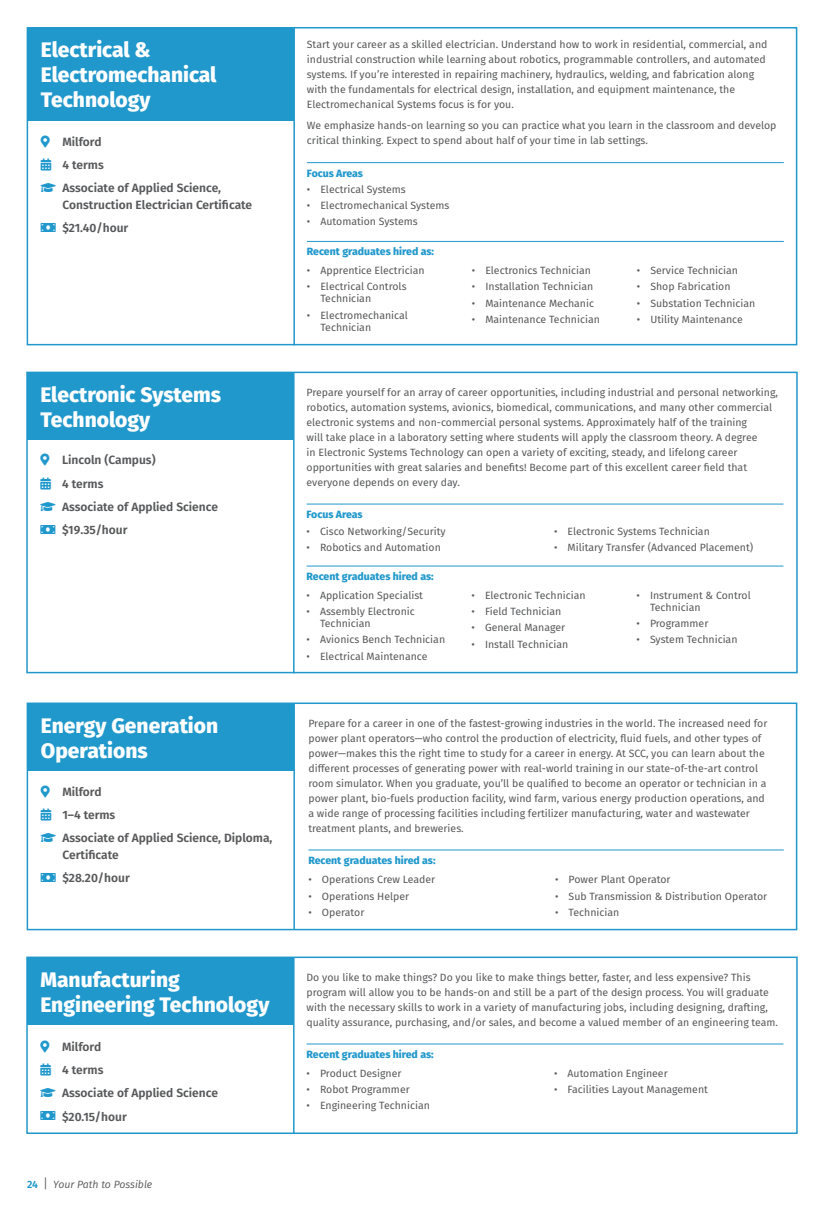
<style>
.page{position:relative;width:824px;height:1215px;background:#fff}
.page>*{position:absolute;margin:0;border:0;box-sizing:border-box;transform-origin:0 0}
.t1{font:800 21px/25.2px "Fira Sans";color:#fff}
.t2{font:600 12px/16.5px "Fira Sans";color:#57585a}
.Description{font:10.5px/15px "Fira Sans";color:#57585a}
.Subhead_Line_Above{font:800 10.5px "Fira Sans";color:#2198cc}
.t3{font:italic 10.5px "Fira Sans";color:#57585a}
.s1{color:#2198cc}
.s2{font-weight:600;font-style:normal;color:#2198cc}
.s3{font-style:normal;font-size:13.2px}
</style>
<div class="page">
<div style="left:27px;top:27px;width:770px;height:318px;border:2px solid #2198cc"></div>
<div style="left:27px;top:28px;width:267px;height:93px;background:#2198cc"></div>
<hr style="left:307px;top:162px;width:476px;height:1px;background:#2198cc">
<hr style="left:307px;top:241px;width:476px;height:1px;background:#2198cc">
<hr style="left:293px;top:28px;width:2px;height:317px;background:#2198cc">
<div style="left:26px;top:957px;width:771px;height:177px;border:2px solid #2198cc"></div>
<div style="left:27px;top:957px;width:267px;height:68px;background:#2198cc"></div>
<hr style="left:306px;top:1044px;width:477px;height:1px;background:#2198cc">
<hr style="left:293px;top:957px;width:1px;height:176px;background:#2198cc">
<div style="left:27px;top:703px;width:770px;height:227px;border:2px solid #2198cc"></div>
<div style="left:27px;top:703px;width:267px;height:68px;background:#2198cc"></div>
<hr style="left:308px;top:850px;width:475px;height:1px;background:#2198cc">
<hr style="left:293px;top:703px;width:2px;height:226px;background:#2198cc">
<div style="left:26px;top:372px;width:771px;height:301px;border:2px solid #2198cc"></div>
<div style="left:27px;top:372px;width:267px;height:68px;background:#2198cc"></div>
<hr style="left:306px;top:504px;width:477px;height:1px;background:#2198cc">
<hr style="left:293px;top:372px;width:1px;height:301px;background:#2198cc">
<hr style="left:306px;top:566px;width:477px;height:1px;background:#2198cc">
<p class="t1" style="left:41px;top:35px;width:177px">Electrical &amp;<br>Electromechanical<br>Technology</p>
<p class="t2" style="left:62px;top:132px;width:41px">Milford</p>
<p class="t2" style="left:41px;top:156px;width:64px"><span class="s1">▲</span> 4 terms</p>
<p class="t2" style="left:62px;top:179px;width:191px">Associate of Applied Science,<br>Construction Electrician Certificate</p>
<p class="t2" style="left:62px;top:219px;width:67px">$21.40/hour</p>
<p class="t1" style="left:40px;top:380px;width:182px">Electronic Systems<br>Technology</p>
<p class="t2" style="left:62px;top:451px;width:95px">Lincoln (Campus)</p>
<p class="t2" style="left:41px;top:475px;width:64px"><span class="s1">▲</span> 4 terms</p>
<p class="t2" style="left:62px;top:498px;width:157px">Associate of Applied Science</p>
<p class="t2" style="left:62px;top:521px;width:67px">$19.35/hour</p>
<p class="t1" style="left:41px;top:711px;width:179px">Energy Generation<br>Operations</p>
<p class="t2" style="left:62px;top:783px;width:41px">Milford</p>
<p class="t2" style="left:41px;top:806px;width:76px"><span class="s1">▲</span> 1–4 terms</p>
<p class="t2" style="left:62px;top:829px;width:211px">Associate of Applied Science, Diploma,<br>Certificate</p>
<p class="t2" style="left:62px;top:869px;width:69px">$28.20/hour</p>
<p class="t1" style="left:40px;top:965px;width:230px">Manufacturing<br>Engineering Technology</p>
<p class="t2" style="left:62px;top:1038px;width:41px">Milford</p>
<p class="t2" style="left:41px;top:1061px;width:64px"><span class="s1">▲</span> 4 terms</p>
<p class="t2" style="left:62px;top:1084px;width:157px">Associate of Applied Science</p>
<p class="t2" style="left:62px;top:1107px;width:66px">$20.15/hour</p>
<p class="t3" style="left:27px;top:1177px;width:127px"><span class="s2">24</span> <span class="s3">|</span> Your Path to Possible</p>
<p class="Description" style="left:307px;top:36px;width:462px">Start your career as a skilled electrician. Understand how to work in residential, commercial, and industrial construction while learning about robotics, programmable controllers, and automated systems. If you’re interested in repairing machinery, hydraulics, welding, and fabrication along with the fundamentals for electrical design, installation, and equipment maintenance, the Electromechanical Systems focus is for you.</p>
<p class="Description" style="left:307px;top:118px;width:471px">We emphasize hands-on learning so you can practice what you learn in the classroom and develop critical thinking. Expect to spend about half of your time in lab settings.</p>
<p class="Subhead_Line_Above" style="left:307px;top:164px;width:57px">Focus Areas</p>
<p class="Description" style="left:307px;top:181px;width:100px">• Electrical Systems</p>
<p class="Description" style="left:307px;top:198px;width:144px">• Electromechanical Systems</p>
<p class="Description" style="left:307px;top:214px;width:112px">• Automation Systems</p>
<p class="Subhead_Line_Above" style="left:307px;top:243px;width:129px">Recent graduates hired as:</p>
<p class="Description" style="left:307px;top:262px;width:119px">• Apprentice Electrician</p>
<p class="Description" style="left:320px;top:280px;width:88px;line-height:12px;text-indent:-14px">• Electrical Controls<br>Technician</p>
<p class="Description" style="left:320px;top:309px;width:89px;line-height:12px;text-indent:-14px">• Electromechanical<br>Technician</p>
<p class="Description" style="left:472px;top:262px;width:120px">• Electronics Technician</p>
<p class="Description" style="left:472px;top:279px;width:123px">• Installation Technician</p>
<p class="Description" style="left:472px;top:295px;width:124px">• Maintenance Mechanic</p>
<p class="Description" style="left:472px;top:311px;width:129px">• Maintenance Technician</p>
<p class="Description" style="left:636px;top:262px;width:103px">• Service Technician</p>
<p class="Description" style="left:636px;top:279px;width:95px">• Shop Fabrication</p>
<p class="Description" style="left:636px;top:295px;width:120px">• Substation Technician</p>
<p class="Description" style="left:636px;top:311px;width:107px">• Utility Maintenance</p>
<p class="Description" style="left:306px;top:384px;width:473px">Prepare yourself for an array of career opportunities, including industrial and personal networking, robotics, automation systems, avionics, biomedical, communications, and many other commercial electronic systems and non-commercial personal systems. Approximately half of the training<br>will take place in a laboratory setting where students will apply the classroom theory. A degree<br>in Electronic Systems Technology can open a variety of exciting, steady, and lifelong career opportunities with great salaries and benefits! Become part of this excellent career field that everyone depends on every day.</p>
<p class="Subhead_Line_Above" style="left:306px;top:505px;width:57px">Focus Areas</p>
<p class="Description" style="left:306px;top:523px;width:141px">• Cisco Networking/Security</p>
<p class="Description" style="left:306px;top:540px;width:136px">• Robotics and Automation</p>
<p class="Description" style="left:554px;top:523px;width:157px">• Electronic Systems Technician</p>
<p class="Description" style="left:554px;top:540px;width:201px">• Military Transfer (Advanced Placement)</p>
<p class="Subhead_Line_Above" style="left:306px;top:567px;width:129px">Recent graduates hired as:</p>
<p class="Description" style="left:306px;top:587px;width:118px">• Application Specialist</p>
<p class="Description" style="left:320px;top:605px;width:96px;line-height:12px;text-indent:-14px">• Assembly Electronic<br>Technician</p>
<p class="Description" style="left:306px;top:632px;width:140px">• Avionics Bench Technician</p>
<p class="Description" style="left:306px;top:648px;width:122px">• Electrical Maintenance</p>
<p class="Description" style="left:471px;top:587px;width:116px">• Electronic Technician</p>
<p class="Description" style="left:471px;top:603px;width:91px">• Field Technician</p>
<p class="Description" style="left:471px;top:620px;width:95px">• General Manager</p>
<p class="Description" style="left:471px;top:636px;width:98px">• Install Technician</p>
<p class="Description" style="left:650px;top:589px;width:102px;line-height:12px;text-indent:-14px">• Instrument &amp; Control<br>Technician</p>
<p class="Description" style="left:636px;top:615px;width:73px">• Programmer</p>
<p class="Description" style="left:636px;top:632px;width:102px">• System Technician</p>
<p class="Description" style="left:308px;top:715px;width:460px">Prepare for a career in one of the fastest-growing industries in the world. The increased need for power plant operators—who control the production of electricity, fluid fuels, and other types of power—makes this the right time to study for a career in energy. At SCC, you can learn about the different processes of generating power with real-world training in our state-of-the-art control room simulator. When you graduate, you’ll be qualified to become an operator or technician in a power plant, bio-fuels production facility, wind farm, various energy production operations, and a wide range of processing facilities including fertilizer manufacturing, water and wastewater treatment plants, and breweries.</p>
<p class="Subhead_Line_Above" style="left:308px;top:851px;width:129px">Recent graduates hired as:</p>
<p class="Description" style="left:308px;top:872px;width:128px">• Operations Crew Leader</p>
<p class="Description" style="left:308px;top:888px;width:102px">• Operations Helper</p>
<p class="Description" style="left:308px;top:905px;width:57px">• Operator</p>
<p class="Description" style="left:555px;top:872px;width:117px">• Power Plant Operator</p>
<p class="Description" style="left:555px;top:888px;width:214px">• Sub Transmission &amp; Distribution Operator</p>
<p class="Description" style="left:555px;top:905px;width:66px">• Technician</p>
<p class="Description" style="left:306px;top:969px;width:473px">Do you like to make things? Do you like to make things better, faster, and less expensive? This program will allow you to be hands-on and still be a part of the design process. You will graduate with the necessary skills to work in a variety of manufacturing jobs, including designing, drafting, quality assurance, purchasing, and/or sales, and become a valued member of an engineering team.</p>
<p class="Subhead_Line_Above" style="left:306px;top:1045px;width:129px">Recent graduates hired as:</p>
<p class="Description" style="left:306px;top:1065px;width:96px">• Product Designer</p>
<p class="Description" style="left:306px;top:1081px;width:105px">• Robot Programmer</p>
<p class="Description" style="left:306px;top:1098px;width:125px">• Engineering Technician</p>
<p class="Description" style="left:554px;top:1065px;width:115px">• Automation Engineer</p>
<p class="Description" style="left:554px;top:1081px;width:155px">• Facilities Layout Management</p>
</div>
